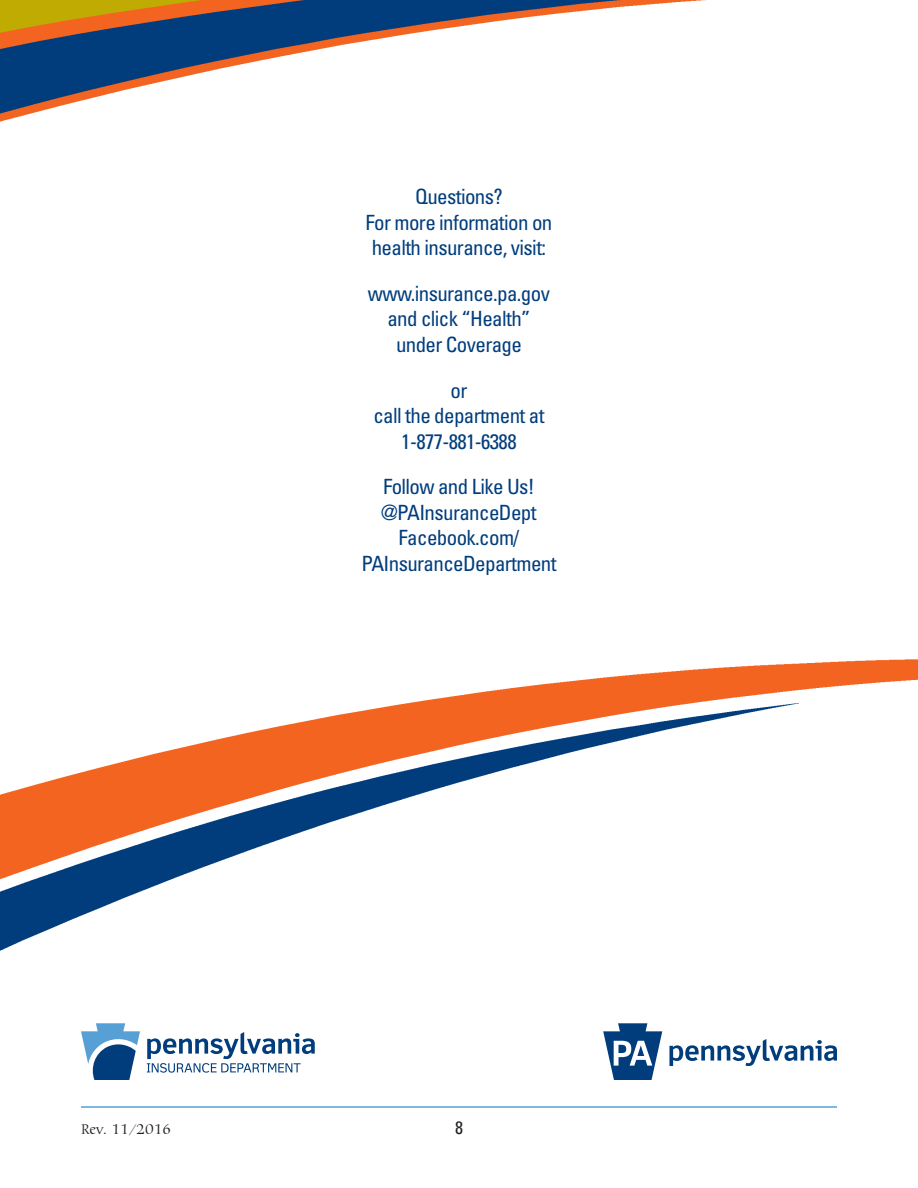
<style>
.page{position:relative;width:918px;height:1188px;background:#fff}
.page>*{position:absolute;margin:0;border:0;box-sizing:border-box;transform-origin:0 0}
.Back_Page_Informatio{font:condensed 21px/25.5px "Univers LT Std";letter-spacing:-.03em;color:#013d7d;text-align:center}
.Page_Number{font:condensed 18px "Univers LT Std";color:#231f20}
.t1{font:300 15px "Carmina BT";color:#231f20}
</style>
<div class="page">
<hr style="left:81px;top:1106px;width:756px;height:2px;background:#56a0d5">
<svg style="left:147px;top:1032px;width:168px;height:41px"></svg>
<svg style="left:81px;top:1023px;width:59px;height:57px"></svg>
<svg style="left:669px;top:1039px;width:168px;height:27px"></svg>
<svg style="left:603px;top:1023px;width:59px;height:57px"></svg>
<img style="left:0;top:0;width:706px;height:121px">
<img style="left:0;top:0;width:433px;height:38px">
<img style="left:0;top:888px;width:149px;height:63px">
<img style="left:0;top:660px;width:918px;height:228px">
<p class="Back_Page_Informatio" style="left:366px;top:184px;width:188px">Questions?<br>For more information on health insurance, visit:</p>
<p class="Back_Page_Informatio" style="left:368px;top:280px;width:184px">www.insurance.pa.gov and click “Health” under Coverage</p>
<p class="Back_Page_Informatio" style="left:373px;top:377px;width:173px">or<br>call the department at<br>1-877-881-6388</p>
<p class="Back_Page_Informatio" style="left:361px;top:474px;width:197px">Follow and Like Us! @PAInsuranceDept<br>Facebook.com/<br>PAInsuranceDepartment</p>
<p class="t1" style="left:81px;top:1121px;width:92px">Rev. 11/2016</p>
<p class="Page_Number" style="left:455px;top:1116px;width:9px">8</p>
</div>
